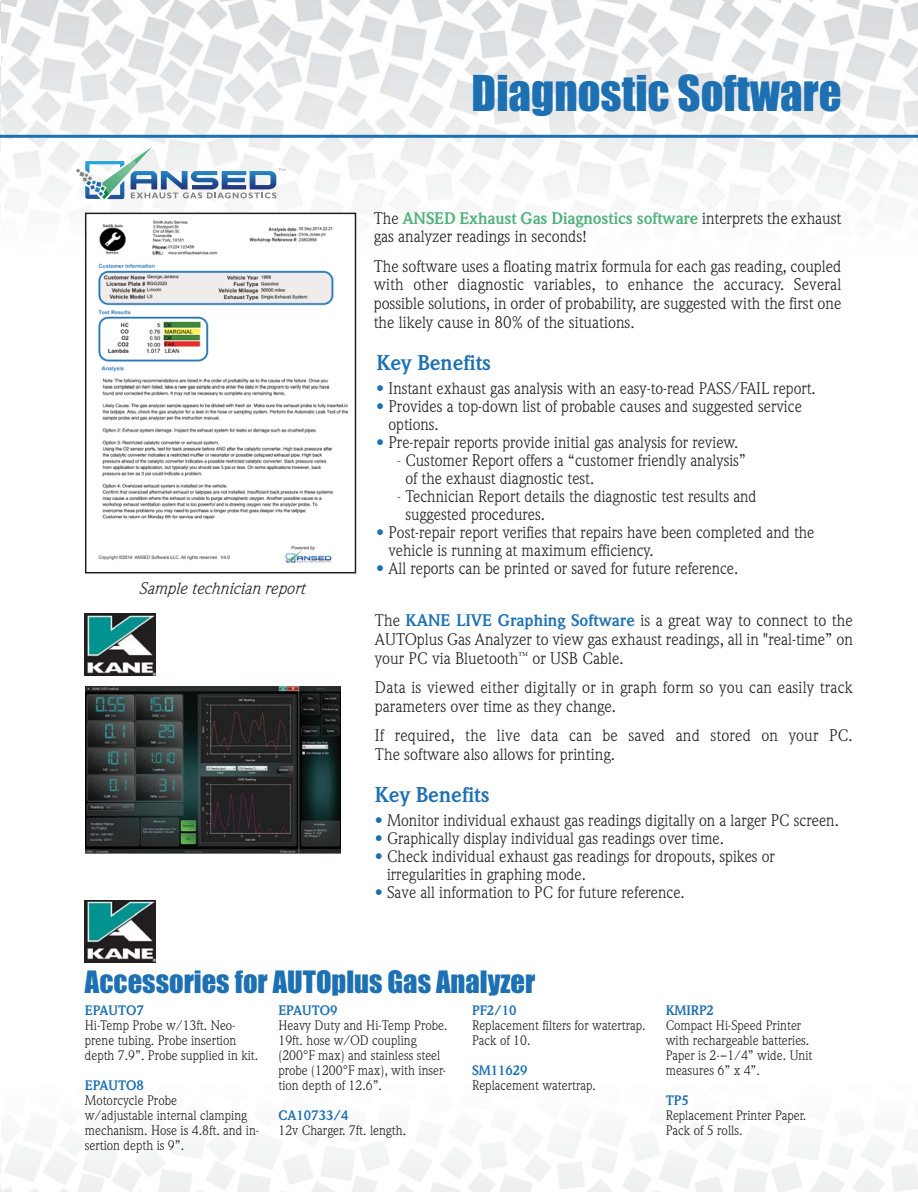
<style>
.page{position:relative;width:918px;height:1192px;background:#fff}
.page>*{position:absolute;margin:0;border:0;box-sizing:border-box;transform-origin:0 0}
.t1{font:45.6px "Impact";color:#1d70b2}
.t2{font:28.5px "Impact";color:#1d70b2}
.t3{font:700 21px "Weidemann";color:#1d70b2}
.t4{font:16.5px/18.8px "Weidemann";color:#231f20}
.t5{font:italic 16.5px "Weidemann";color:#231f20}
.t6{font:13.5px/15px "Weidemann";color:#231f20}
.t7{font:700 13.5px "Weidemann";color:#1d70b2}
.s1{font-weight:700;color:#4fb27b}
.s2{color:#1d70b2}
.s3{font-weight:700;color:#1d70b2}
.s4{font-family:"Lucida Grande"}
</style>
<div class="page">
<img style="left:0;top:0;width:917px;height:319px">
<hr style="left:0;top:135px;width:917px;height:3px;background:#1d70b2">
<div style="left:86px;top:213px;width:269px;height:359px;background:#fff"></div>
<img style="left:98px;top:220px;width:249px;height:343px">
<div style="left:85px;top:213px;width:271px;height:360px;border:2px solid #231f20"></div>
<svg style="left:76px;top:147px;width:209px;height:52px"></svg>
<img style="left:85px;top:686px;width:256px;height:167px">
<img style="left:85px;top:614px;width:70px;height:62px">
<img style="left:85px;top:900px;width:70px;height:62px">
<p class="t5" style="left:138px;top:582px;width:167px">Sample technician report</p>
<h1 class="t1" style="left:471px;top:78px;width:371px">Diagnostic Software</h1>
<p class="t4" style="left:373px;top:210px;width:469px">The <span class="s1">ANSED Exhaust Gas Diagnostics software</span> interprets the exhaust gas analyzer readings in seconds!</p>
<p class="t4" style="left:373px;top:258px;width:469px;text-align:justify">The software uses a floating matrix formula for each gas reading, coupled with other diagnostic variables, to enhance the accuracy. Several possible solutions, in order of probability, are suggested with the first one the likely cause in 80% of the situations.</p>
<p class="t3" style="left:376px;top:355px;width:116px">Key Benefits</p>
<p class="t4" style="left:376px;top:380px;width:441px"><span class="s2">•</span> Instant exhaust gas analysis with an easy-to-read PASS/FAIL report.</p>
<p class="t4" style="left:388px;top:399px;width:415px;line-height:18px;text-indent:-12px"><span class="s2">•</span> Provides a top-down list of probable causes and suggested service options.</p>
<p class="t4" style="left:376px;top:434px;width:363px"><span class="s2">•</span> Pre-repair reports provide initial gas analysis for review.</p>
<p class="t4" style="left:405px;top:453px;width:342px;line-height:18px;text-indent:-8px"><span class="s2">-</span> Customer Report offers a “customer friendly analysis” of the exhaust diagnostic test.</p>
<p class="t4" style="left:405px;top:489px;width:353px;line-height:18px;text-indent:-8px"><span class="s2">-</span> Technician Report details the diagnostic test results and suggested procedures.</p>
<p class="t4" style="left:388px;top:525px;width:427px;line-height:18px;text-indent:-12px"><span class="s2">•</span> Post-repair report verifies that repairs have been completed and the vehicle is running at maximum efficiency.</p>
<p class="t4" style="left:376px;top:560px;width:363px"><span class="s2">•</span> All reports can be printed or saved for future reference.</p>
<p class="t4" style="left:375px;top:612px;width:479px;text-align:justify">The <span class="s3">KANE LIVE Graphing Software</span> is a great way to connect to the AUTOplus Gas Analyzer to view gas exhaust readings, all in "real-time” on your PC via Bluetooth<sup>™</sup> or USB Cable.</p>
<p class="t4" style="left:375px;top:679px;width:479px">Data is viewed either digitally or in graph form so you can easily track parameters over time as they change.</p>
<p class="t4" style="left:375px;top:727px;width:479px">If required, the live data can be saved and stored on your PC.<br>The software also allows for printing.</p>
<p class="t3" style="left:375px;top:787px;width:116px">Key Benefits</p>
<p class="t4" style="left:375px;top:812px;width:465px"><span class="s2">•</span> Monitor individual exhaust gas readings digitally on a larger PC screen.</p>
<p class="t4" style="left:375px;top:830px;width:350px"><span class="s2">•</span> Graphically display individual gas readings over time.</p>
<p class="t4" style="left:387px;top:848px;width:389px;line-height:18px;text-indent:-12px"><span class="s2">•</span> Check individual exhaust gas readings for dropouts, spikes or irregularities in graphing mode.</p>
<p class="t4" style="left:375px;top:884px;width:311px"><span class="s2">•</span> Save all information to PC for future reference.</p>
<h2 class="t2" style="left:85px;top:972px;width:452px">Accessories for AUTOplus Gas Analyzer</h2>
<p class="t7" style="left:85px;top:1005px;width:61px">EPAUTO7</p>
<p class="t6" style="left:85px;top:1018px;width:175px">Hi-Temp Probe w/13ft. Neo&shy;prene tubing. Probe insertion depth 7.9”. Probe supplied in kit.</p>
<p class="t7" style="left:85px;top:1080px;width:61px">EPAUTO8</p>
<p class="t6" style="left:85px;top:1093px;width:176px">Motorcycle Probe<br>w/adjustable internal clamping mechanism. Hose is 4.8ft. and in&shy;sertion depth is 9”.</p>
<p class="t7" style="left:278px;top:1005px;width:61px">EPAUTO9</p>
<p class="t6" style="left:278px;top:1018px;width:170px">Heavy Duty and Hi-Temp Probe.<br>19ft. hose w/OD coupling (200°F max) and stainless steel probe (1200°F max), with inser&shy;tion depth of 12.6”.</p>
<p class="t7" style="left:278px;top:1110px;width:71px">CA10733/4</p>
<p class="t6" style="left:278px;top:1123px;width:129px">12v Charger. 7ft. length.</p>
<p class="t7" style="left:472px;top:1005px;width:46px">PF2/10</p>
<p class="t6" style="left:472px;top:1018px;width:175px">Replacement filters for watertrap.<br>Pack of 10.</p>
<p class="t7" style="left:472px;top:1065px;width:57px">SM11629</p>
<p class="t6" style="left:472px;top:1078px;width:125px">Replacement watertrap.</p>
<p class="t7" style="left:665px;top:1005px;width:50px">KMIRP2</p>
<p class="t6" style="left:665px;top:1018px;width:148px">Compact Hi-Speed Printer with rechargeable batteries.<br>Paper is 2- <span class="s4">-</span>1/4” wide. Unit measures 6” x 4”.</p>
<p class="t7" style="left:665px;top:1095px;width:25px">TP5</p>
<p class="t6" style="left:665px;top:1108px;width:142px">Replacement Printer Paper.<br>Pack of 5 rolls.</p>
</div>
